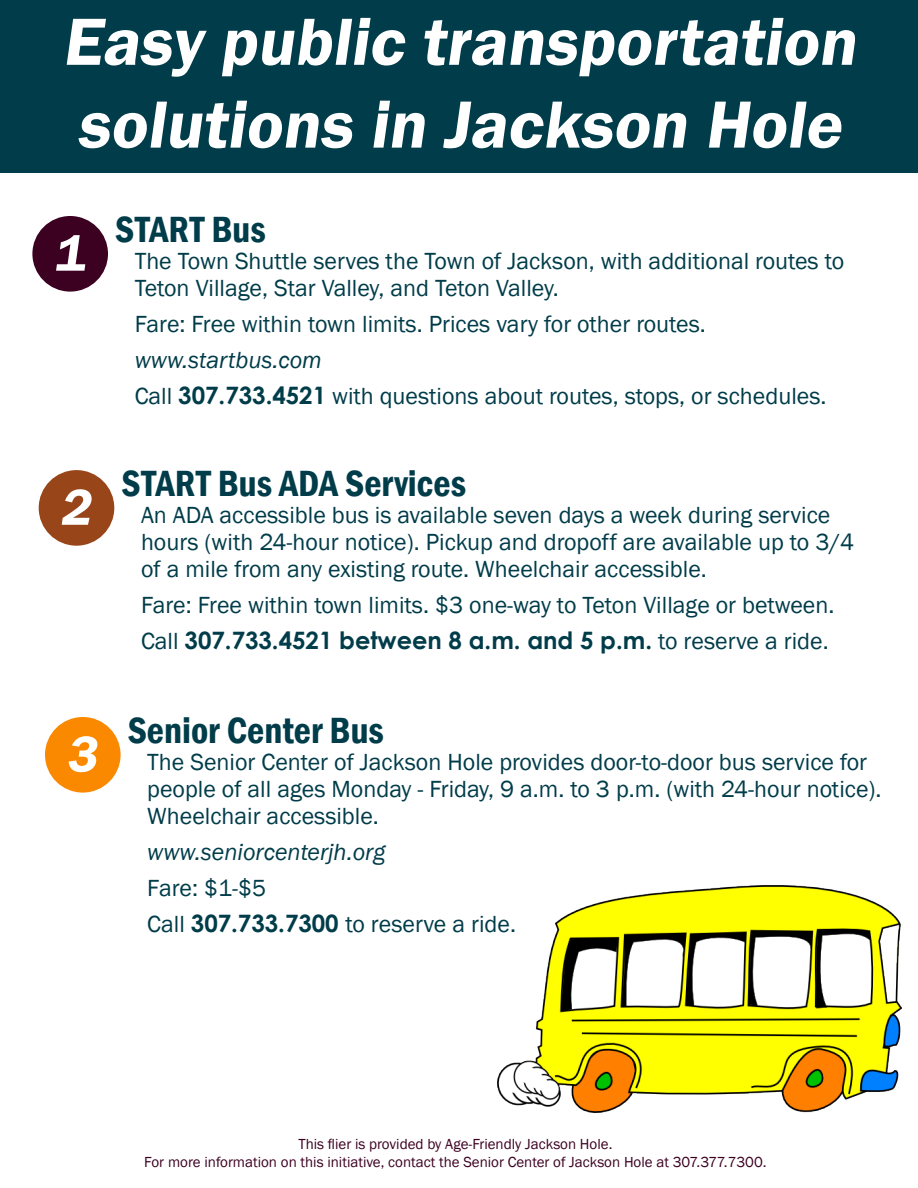
<style>
.page{position:relative;width:918px;height:1188px;background:#fff}
.page>*{position:absolute;margin:0;border:0;box-sizing:border-box;transform-origin:0 0}
.t1{font:600 69px/82.8px "Franklin Gothic";color:#fff}
.Number{font:600 52.5px "Franklin Gothic";color:#fff}
.Subhead{font:600 condensed 37.5px "Franklin Gothic";color:#003c49}
.Info_text{font:24px/27px "Franklin Gothic";color:#003c49}
.Info_text-2{font:700 24px "Century Gothic";color:#003c49}
.info_text_ital{font:italic 24px "Franklin Gothic";color:#003c49}
.Source{font:15px/18px "Franklin Gothic";color:#3c0021;text-align:center}
.s1{font-family:"Century Gothic";font-weight:700}
.s2{font-family:"Franklin Gothic";font-weight:400}
</style>
<div class="page">
<img style="left:498px;top:885px;width:404px;height:228px">
<div style="left:0;top:0;width:918px;height:173px;background:#003c49"></div>
<div style="left:32px;top:216px;width:76px;height:76px;background:#3c0021;border-radius:50%"></div>
<div style="left:39px;top:470px;width:75px;height:76px;background:#984619;border-radius:50%"></div>
<div style="left:45px;top:717px;width:76px;height:76px;background:#fa8900;border-radius:50%"></div>
<p class="t1" style="left:62px;top:1px;width:807px">Easy public transportation solutions in Jackson Hole</p>
<p class="Number" style="left:54px;top:221px;width:42px">1</p>
<p class="Subhead" style="left:115px;top:205px;width:152px">START Bus</p>
<p class="Info_text" style="left:135px;top:248px;width:711px">The Town Shuttle serves the Town of Jackson, with additional routes to<br>Teton Village, Star Valley, and Teton Valley.</p>
<p class="Info_text" style="left:135px;top:311px;width:573px">Fare: Free within town limits. Prices vary for other routes.</p>
<p class="info_text_ital" style="left:135px;top:345px;width:189px">www.startbus.com</p>
<p class="Info_text" style="left:135px;top:383px;width:693px">Call <span class="s1">307.733.4521</span> with questions about routes, stops, or schedules.</p>
<p class="Number" style="left:60px;top:475px;width:42px">2</p>
<p class="Subhead" style="left:122px;top:459px;width:346px">START Bus ADA Services</p>
<p class="Info_text" style="left:141px;top:502px;width:715px">An ADA accessible bus is available seven days a week during service hours (with 24-hour notice). Pickup and dropoff are available up to 3/4 of a mile from any existing route. Wheelchair accessible.</p>
<p class="Info_text" style="left:141px;top:592px;width:695px">Fare: Free within town limits. $3 one-way to Teton Village or between.</p>
<p class="Info_text-2" style="left:141px;top:622px;width:689px"><span class="s2">Call</span> 307.733.4521 between 8 a.m. and 5 p.m. <span class="s2">to reserve a ride.</span></p>
<p class="Number" style="left:66px;top:722px;width:42px">3</p>
<p class="Subhead" style="left:128px;top:706px;width:258px">Senior Center Bus</p>
<p class="Info_text" style="left:147px;top:749px;width:736px">The Senior Center of Jackson Hole provides door-to-door bus service for people of all ages Monday - Friday, 9 a.m. to 3 p.m. (with 24-hour notice).<br>Wheelchair accessible.</p>
<p class="info_text_ital" style="left:147px;top:837px;width:240px">www.seniorcenterjh.org</p>
<p class="Info_text" style="left:147px;top:875px;width:121px">Fare: $1-$5</p>
<p class="Info_text" style="left:147px;top:911px;width:370px">Call <span class="s1">307.733.7300</span> to reserve a ride.</p>
<p class="Source" style="left:144px;top:1135px;width:624px">This flier is provided by Age-Friendly Jackson Hole.<br>For more information on this initiative, contact the Senior Center of Jackson Hole at 307.377.7300.</p>
</div>
